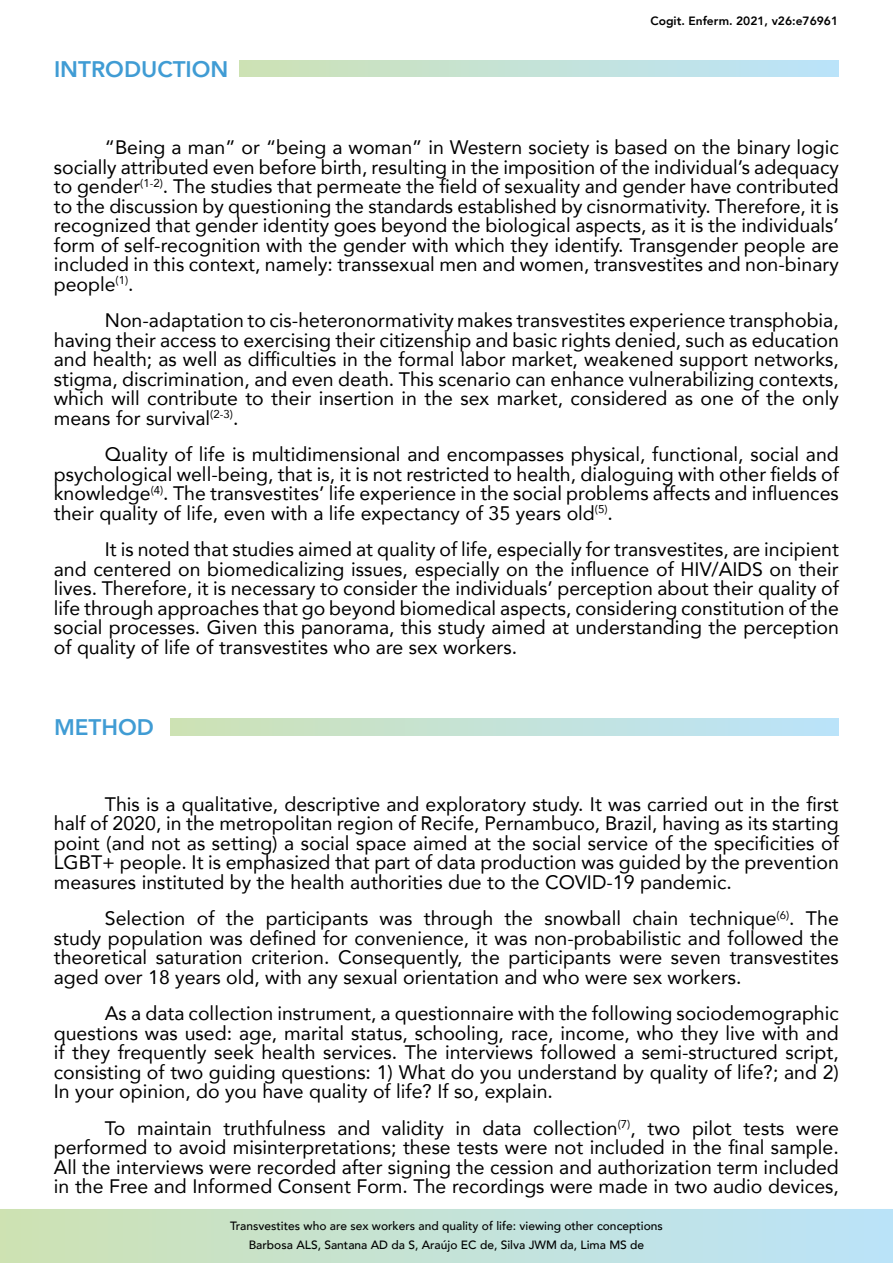
<style>
.page{position:relative;width:893px;height:1263px;background:#fff}
.page>*{position:absolute;margin:0;border:0;box-sizing:border-box;transform-origin:0 0}
.t1{font:800 22.5px "Avenir";color:#409cd4}
.t2{font:19.5px/19.5px "Avenir";color:#000;text-align:justify}
.t3{font:500 12px/18.6px "Avenir";color:#000;text-align:center}
.t4{font:800 12px "Avenir";color:#000}
</style>
<div class="page">
<div style="left:240px;top:60px;width:599px;height:17px;background:linear-gradient(to right,#cee2b5,#bae3fb)"></div>
<div style="left:170px;top:719px;width:669px;height:16px;background:linear-gradient(to right,#cee2b5,#bae3fb)"></div>
<svg style="left:0;top:1209px;width:893px;height:54px;background:#c4e2d6"></svg>
<p class="t1" style="left:54px;top:51px;width:176px">INTRODUCTION</p>
<p class="t4" style="left:650px;top:12px;width:189px">Cogit. Enferm. 2021, v26:e76961</p>
<p class="t2" style="left:54px;top:137px;width:787px;text-indent:51px">“Being a man” or “being a woman” in Western society is based on the binary logic socially attributed even before birth, resulting in the imposition of the individual’s adequacy to gender<sup>(1-2)</sup>. The studies that permeate the field of sexuality and gender have contributed to the discussion by questioning the standards established by cisnormativity. Therefore, it is recognized that gender identity goes beyond the biological aspects, as it is the individuals’ form of self-recognition with the gender with which they identify. Transgender people are included in this context, namely: transsexual men and women, transvestites and non-binary people<sup>(1)</sup>.</p>
<p class="t2" style="left:54px;top:310px;width:786px;text-indent:51px">Non-adaptation to cis-heteronormativity makes transvestites experience transphobia, having their access to exercising their citizenship and basic rights denied, such as education and health; as well as difficulties in the formal labor market, weakened support networks, stigma, discrimination, and even death. This scenario can enhance vulnerabilizing contexts, which will contribute to their insertion in the sex market, considered as one of the only means for survival<sup>(2-3)</sup>.</p>
<p class="t2" style="left:54px;top:444px;width:786px;text-indent:51px">Quality of life is multidimensional and encompasses physical, functional, social and psychological well-being, that is, it is not restricted to health, dialoguing with other fields of knowledge<sup>(4)</sup>. The transvestites’ life experience in the social problems affects and influences their quality of life, even with a life expectancy of 35 years old<sup>(5)</sup>.</p>
<p class="t2" style="left:54px;top:539px;width:786px;text-indent:51px">It is noted that studies aimed at quality of life, especially for transvestites, are incipient and centered on biomedicalizing issues, especially on the influence of HIV/AIDS on their lives. Therefore, it is necessary to consider the individuals’ perception about their quality of life through approaches that go beyond biomedical aspects, considering constitution of the social processes. Given this panorama, this study aimed at understanding the perception of quality of life of transvestites who are sex workers.</p>
<p class="t1" style="left:54px;top:709px;width:101px">METHOD</p>
<p class="t2" style="left:54px;top:794px;width:786px;text-indent:51px">This is a qualitative, descriptive and exploratory study. It was carried out in the first half of 2020, in the metropolitan region of Recife, Pernambuco, Brazil, having as its starting point (and not as setting) a social space aimed at the social service of the specificities of LGBT+ people. It is emphasized that part of data production was guided by the prevention measures instituted by the health authorities due to the COVID-19 pandemic.</p>
<p class="t2" style="left:54px;top:908px;width:786px;text-indent:51px">Selection of the participants was through the snowball chain technique<sup>(6)</sup>. The study population was defined for convenience, it was non-probabilistic and followed the theoretical saturation criterion. Consequently, the participants were seven transvestites aged over 18 years old, with any sexual orientation and who were sex workers.</p>
<p class="t2" style="left:54px;top:1003px;width:787px;text-indent:51px">As a data collection instrument, a questionnaire with the following sociodemographic questions was used: age, marital status, schooling, race, income, who they live with and if they frequently seek health services. The interviews followed a semi-structured script, consisting of two guiding questions: 1) What do you understand by quality of life?; and 2)<br>In your opinion, do you have quality of life? If so, explain.</p>
<p class="t2" style="left:54px;top:1118px;width:786px;text-indent:51px">To maintain truthfulness and validity in data collection<sup>(7)</sup>, two pilot tests were performed to avoid misinterpretations; these tests were not included in the final sample.<br>All the interviews were recorded after signing the cession and authorization term included in the Free and Informed Consent Form. The recordings were made in two audio devices,</p>
<p class="t3" style="left:230px;top:1216px;width:434px">Transvestites who are sex workers and quality of life: viewing other conceptions<br>Barbosa ALS, Santana AD da S, Araújo EC de, Silva JWM da, Lima MS de</p>
</div>
